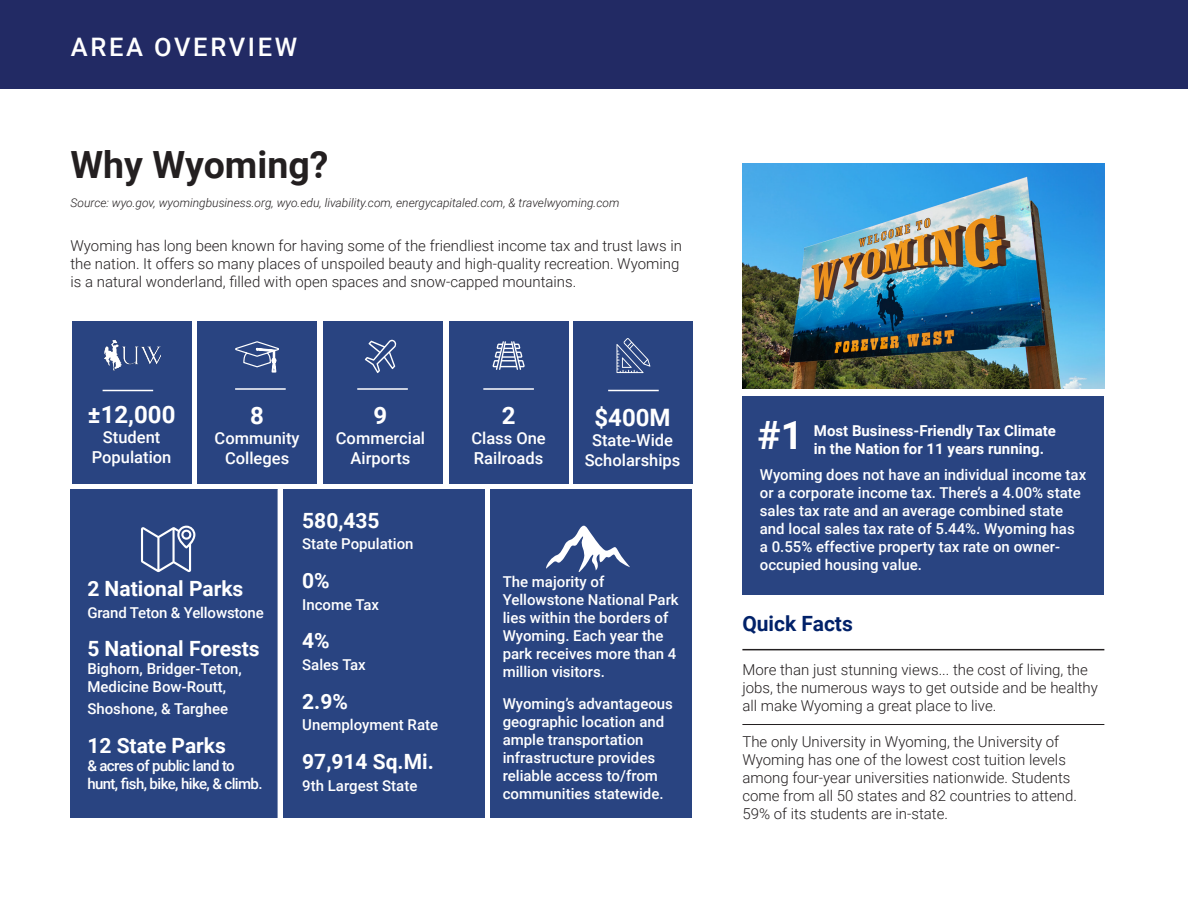
<style>
.page{position:relative;width:1188px;height:918px;background:#fff}
.page>*{position:absolute;margin:0;border:0;box-sizing:border-box;transform-origin:0 0}
.t1{font:700 39px "Roboto";color:#fff}
.t2{font:700 37.5px "Roboto";color:#231f20}
.t3{font:500 25.5px "Roboto";letter-spacing:.105em;color:#fff}
.t4{font:700 24px "Roboto";color:#fff}
.t5{font:700 21px "Roboto";color:#fff}
.t6{font:700 21px "Roboto";color:#012169}
.t7{font:500 16.5px "Roboto";color:#fff}
.t8{font:500 15px/18px "Roboto";color:#fff}
.t9{font:300 15px/18px "Roboto";color:#231f20}
.t10{font:700 15px "Roboto";color:#fff}
.t11{font:500 15px/18px "Roboto";letter-spacing:-.04em;color:#fff}
.t12{font:italic 300 12px "Roboto";color:#231f20}
</style>
<div class="page">
<div style="left:0;top:0;width:1188px;height:89px;background:#222a64"></div>
<div style="left:70px;top:489px;width:208px;height:329px;background:#294481"></div>
<div style="left:283px;top:489px;width:201px;height:329px;background:#294481"></div>
<svg style="left:141px;top:526px;width:54px;height:46px"></svg>
<div style="left:490px;top:489px;width:202px;height:329px;background:#294481"></div>
<svg style="left:546px;top:525px;width:84px;height:47px"></svg>
<img style="left:742px;top:164px;width:362px;height:224px">
<hr style="left:742px;top:649px;width:362px;height:1px;background:#231f20">
<div style="left:574px;top:321px;width:119px;height:162px;background:#294481"></div>
<div style="left:72px;top:321px;width:119px;height:162px;background:#294481"></div>
<div style="left:197px;top:321px;width:120px;height:162px;background:#294481"></div>
<div style="left:323px;top:321px;width:119px;height:162px;background:#294481"></div>
<div style="left:449px;top:321px;width:119px;height:162px;background:#294481"></div>
<svg style="left:493px;top:341px;width:32px;height:29px"></svg>
<svg style="left:235px;top:341px;width:44px;height:32px"></svg>
<svg style="left:365px;top:340px;width:31px;height:33px"></svg>
<img style="left:105px;top:340px;width:56px;height:30px">
<hr style="left:103px;top:390px;width:50px;height:1px;background:#fff">
<hr style="left:235px;top:388px;width:51px;height:2px;background:#fff">
<hr style="left:357px;top:388px;width:51px;height:2px;background:#fff">
<hr style="left:483px;top:388px;width:51px;height:2px;background:#fff">
<svg style="left:617px;top:338px;width:33px;height:35px"></svg>
<hr style="left:608px;top:390px;width:51px;height:1px;background:#fff">
<hr style="left:742px;top:724px;width:362px;height:1px;background:#231f20">
<div style="left:742px;top:396px;width:362px;height:199px;background:#294481"></div>
<p class="t3" style="left:71px;top:29px;width:228px">AREA OVERVIEW</p>
<p class="t2" style="left:70px;top:138px;width:259px">Why Wyoming?</p>
<p class="t12" style="left:70px;top:195px;width:550px">Source: wyo.gov, wyomingbusiness.org, wyo.edu, livability.com, energycapitaled.com, &amp; travelwyoming.com</p>
<p class="t9" style="left:70px;top:237px;width:613px">Wyoming has long been known for having some of the friendliest income tax and trust laws in the nation. It offers so many places of unspoiled beauty and high-quality recreation. Wyoming is a natural wonderland, filled with open spaces and snow-capped mountains.</p>
<p class="t4" style="left:88px;top:398px;width:89px">±12,000</p>
<p class="t7" style="left:103px;top:425px;width:59px">Student</p>
<p class="t7" style="left:92px;top:445px;width:81px">Population</p>
<p class="t4" style="left:250px;top:399px;width:15px">8</p>
<p class="t7" style="left:215px;top:427px;width:86px">Community</p>
<p class="t7" style="left:225px;top:447px;width:66px">Colleges</p>
<p class="t4" style="left:374px;top:399px;width:15px">9</p>
<p class="t7" style="left:336px;top:427px;width:91px">Commercial</p>
<p class="t7" style="left:351px;top:447px;width:61px">Airports</p>
<p class="t5" style="left:87px;top:574px;width:158px">2 National Parks</p>
<p class="t8" style="left:87px;top:603px;width:178px">Grand Teton &amp; Yellowstone</p>
<p class="t5" style="left:87px;top:634px;width:174px">5 National Forests</p>
<p class="t8" style="left:87px;top:659px;width:156px">Bighorn, Bridger-Teton,<br>Medicine Bow-Routt,</p>
<p class="t8" style="left:87px;top:699px;width:142px">Shoshone, &amp; Targhee</p>
<p class="t5" style="left:87px;top:730px;width:140px">12 State Parks</p>
<p class="t11" style="left:87px;top:756px;width:177px">&amp; acres of public land to hunt, fish, bike, hike, &amp; climb.</p>
<p class="t5" style="left:302px;top:506px;width:79px">580,435</p>
<p class="t8" style="left:302px;top:535px;width:113px">State Population</p>
<p class="t5" style="left:302px;top:566px;width:29px">0%</p>
<p class="t8" style="left:302px;top:595px;width:78px">Income Tax</p>
<p class="t5" style="left:302px;top:626px;width:29px">4%</p>
<p class="t8" style="left:302px;top:655px;width:65px">Sales Tax</p>
<p class="t5" style="left:302px;top:687px;width:47px">2.9%</p>
<p class="t8" style="left:302px;top:716px;width:137px">Unemployment Rate</p>
<p class="t5" style="left:302px;top:747px;width:133px">97,914 Sq.Mi.</p>
<p class="t8" style="left:302px;top:776px;width:117px">9th Largest State</p>
<p class="t4" style="left:502px;top:399px;width:15px">2</p>
<p class="t7" style="left:471px;top:427px;width:76px">Class One</p>
<p class="t7" style="left:474px;top:447px;width:71px">Railroads</p>
<p class="t4" style="left:595px;top:401px;width:78px">$400M</p>
<p class="t7" style="left:592px;top:428px;width:83px">State-Wide</p>
<p class="t7" style="left:585px;top:448px;width:97px">Scholarships</p>
<p class="t8" style="left:503px;top:572px;width:178px">The majority of<br>Yellowstone National Park lies within the borders of<br>Wyoming. Each year the park receives more than 4 million visitors.</p>
<p class="t8" style="left:503px;top:694px;width:172px">Wyoming’s advantageous geographic location and ample transportation infrastructure provides reliable access to/from communities statewide.</p>
<p class="t1" style="left:757px;top:408px;width:47px">#1</p>
<p class="t10" style="left:814px;top:420px;width:244px">Most Business-Friendly Tax Climate</p>
<p class="t10" style="left:814px;top:438px;width:232px">in the Nation for 11 years running.</p>
<p class="t8" style="left:760px;top:465px;width:328px">Wyoming does not have an individual income tax or a corporate income tax. There’s a 4.00% state sales tax rate and an average combined state and local sales tax rate of 5.44%. Wyoming has a 0.55% effective property tax rate on owner&shy;occupied housing value.</p>
<p class="t6" style="left:742px;top:609px;width:112px">Quick Facts</p>
<p class="t9" style="left:742px;top:660px;width:357px">More than just stunning views... the cost of living, the jobs, the numerous ways to get outside and be healthy all make Wyoming a great place to live.</p>
<p class="t9" style="left:742px;top:732px;width:336px">The only University in Wyoming, the University of Wyoming has one of the lowest cost tuition levels among four-year universities nationwide. Students come from all 50 states and 82 countries to attend.<br>59% of its students are in-state.</p>
</div>
